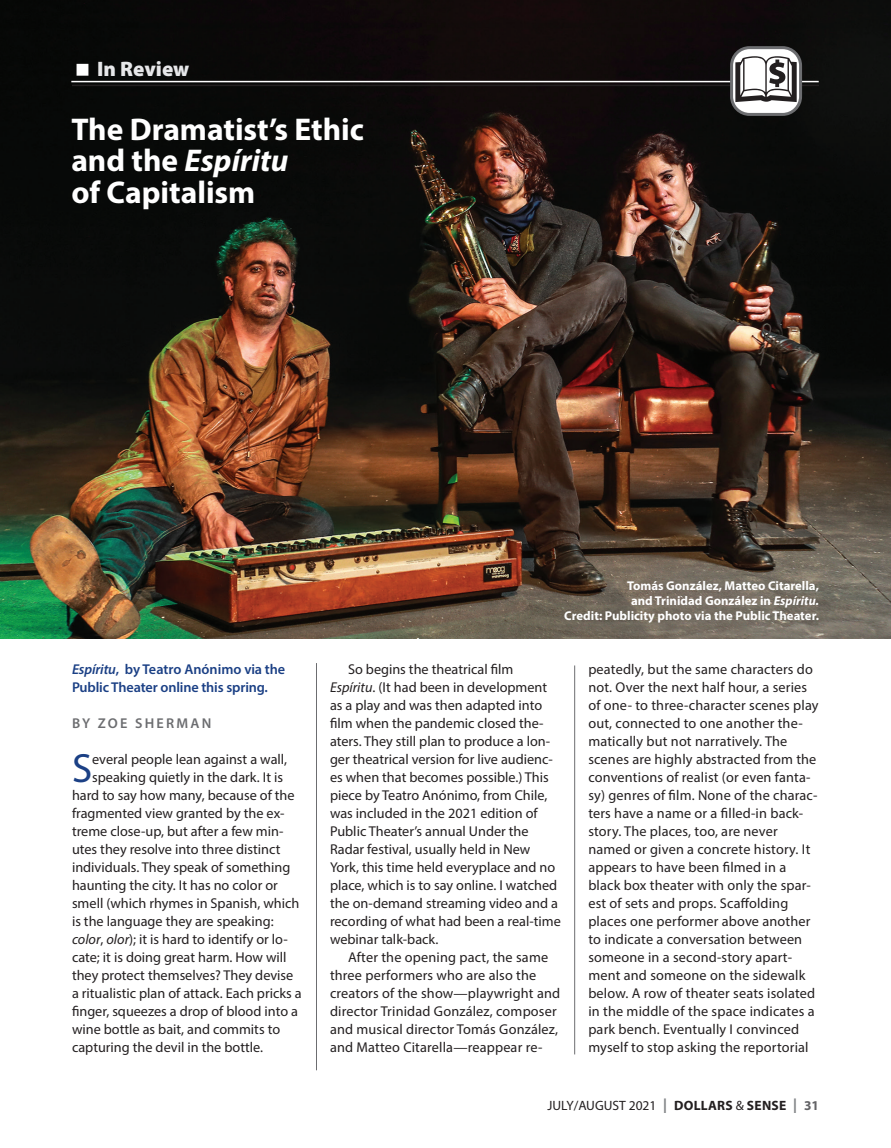
<style>
.page{position:relative;width:891px;height:1148px;background:#fff}
.page>*{position:absolute;margin:0;border:0;box-sizing:border-box;transform-origin:0 0}
._26b_regulars_text_f{font:40.95px "Myriad Pro";color:#1b4085}
._32_regulars_heading{font:700 31.5px/31.5px "Myriad Pro";color:#fff}
._25_regulars_section{font:900 21px "Myriad Pro";color:#e6e7e9}
._26_regulars_text{font:14.25px/18px "Myriad Pro";letter-spacing:.01em;color:#231f20}
._26b_regulars_text_f-2{font:14.25px "Myriad Pro";color:#231f20}
._26c_regulars_text_f{font:600 14.25px/18px "Myriad Pro";letter-spacing:-.01em;color:#1b4085}
._31_regulars_byline{font:600 14.25px "Myriad Pro";letter-spacing:.16em;color:#6c6d70}
.t1{font:13.5px "Myriad Pro";color:#231f20}
._69_feature_caption{font:700 12.75px/15px "Myriad Pro";color:#fff;text-align:right}
.s1{font-style:italic}
.s2{font-stretch:condensed;font-size:21px;color:#808285}
.s3{font-weight:700}
.s4{font-weight:700;color:#636366}
</style>
<div class="page">
<img style="left:0;top:0;width:891px;height:638px">
<hr style="left:72px;top:85px;width:747px;height:1px;background:#231f20">
<hr style="left:316px;top:663px;width:1px;height:407px;background:#6c6d70">
<hr style="left:574px;top:665px;width:1px;height:389px;background:#6c6d70">
<hr style="left:71px;top:81px;width:748px;height:1px;background:#fff">
<div style="left:732px;top:48px;width:69px;height:66px;background:#fff;border-radius:18px"></div>
<div style="left:730px;top:46px;width:72px;height:70px;border:3px solid #6c6d70;border-radius:18px"></div>
<svg style="left:735px;top:56px;width:62px;height:46px"></svg>
<svg style="left:77px;top:63px;width:11px;height:12px"></svg>
<p class="_25_regulars_section" style="left:97px;top:55px;width:94px">In Review</p>
<p class="_32_regulars_heading" style="left:71px;top:112px;width:294px">The Dramatist’s Ethic and the <span class="s1">Espíritu<br></span>of Capitalism</p>
<p class="_69_feature_caption" style="left:564px;top:578px;width:256px">Tomás González, Matteo Citarella,<br>and Trinidad González in <span class="s1">Espíritu.<br></span>Credit: Publicity photo via the Public Theater.</p>
<p class="_26c_regulars_text_f" style="left:72px;top:659px;width:215px"><span class="s1">Espíritu</span>, by Teatro Anónimo via the<br>Public Theater online this spring.</p>
<p class="_31_regulars_byline" style="left:72px;top:714px;width:141px">BY ZOE SHERMAN</p>
<p class="_26b_regulars_text_f" style="left:72px;top:742px;width:22px">S</p>
<p class="_26b_regulars_text_f-2" style="left:92px;top:750px;width:196px">everal people lean against a wall,</p>
<p class="_26b_regulars_text_f-2" style="left:92px;top:768px;width:192px">speaking quietly in the dark. It is</p>
<p class="_26b_regulars_text_f-2" style="left:72px;top:786px;width:224px">hard to say how many, because of the</p>
<p class="_26b_regulars_text_f-2" style="left:72px;top:804px;width:214px">fragmented view granted by the ex-</p>
<p class="_26b_regulars_text_f-2" style="left:72px;top:822px;width:213px">treme close-up, but after a few min-</p>
<p class="_26b_regulars_text_f-2" style="left:72px;top:840px;width:210px">utes they resolve into three distinct</p>
<p class="_26b_regulars_text_f-2" style="left:72px;top:858px;width:220px">individuals. They speak of something</p>
<p class="_26b_regulars_text_f-2" style="left:72px;top:876px;width:207px">haunting the city. It has no color or</p>
<p class="_26b_regulars_text_f-2" style="left:72px;top:894px;width:229px">smell (which rhymes in Spanish, which</p>
<p class="_26b_regulars_text_f-2" style="left:72px;top:912px;width:203px">is the language they are speaking:</p>
<p class="_26b_regulars_text_f-2" style="left:72px;top:930px;width:217px"><span class="s1">color</span>, <span class="s1">olor</span>); it is hard to identify or lo-</p>
<p class="_26b_regulars_text_f-2" style="left:72px;top:948px;width:216px">cate; it is doing great harm. How will</p>
<p class="_26b_regulars_text_f-2" style="left:72px;top:966px;width:223px">they protect themselves? They devise</p>
<p class="_26b_regulars_text_f-2" style="left:72px;top:984px;width:231px">a ritualistic plan of attack. Each pricks a</p>
<p class="_26b_regulars_text_f-2" style="left:72px;top:1002px;width:228px">finger, squeezes a drop of blood into a</p>
<p class="_26b_regulars_text_f-2" style="left:72px;top:1020px;width:210px">wine bottle as bait, and commits to</p>
<p class="_26b_regulars_text_f-2" style="left:72px;top:1038px;width:193px">capturing the devil in the bottle.</p>
<p class="_26_regulars_text" style="left:330px;top:659px;width:232px;text-indent:18px">So begins the theatrical film <span class="s1">Espíritu</span>. (It had been in development as a play and was then adapted into film when the pandemic closed the&shy;aters. They still plan to produce a lon&shy;ger theatrical version for live audienc&shy;es when that becomes possible.) This piece by Teatro Anónimo, from Chile, was included in the 2021 edition of Public Theater’s annual Under the Radar festival, usually held in New York, this time held everyplace and no place, which is to say online. I watched the on-demand streaming video and a recording of what had been a real-time webinar talk-back.</p>
<p class="_26_regulars_text" style="left:330px;top:947px;width:232px;text-indent:18px">After the opening pact, the same three performers who are also the creators of the show—playwright and director Trinidad González, composer and musical director Tomás González, and Matteo Citarella—reappear re-</p>
<p class="_26_regulars_text" style="left:588px;top:659px;width:232px">peatedly, but the same characters do not. Over the next half hour, a series of one- to three-character scenes play out, connected to one another the&shy;matically but not narratively. The scenes are highly abstracted from the conventions of realist (or even fanta&shy;sy) genres of film. None of the charac&shy;ters have a name or a filled-in back&shy;story. The places, too, are never named or given a concrete history. It appears to have been filmed in a black box theater with only the spar&shy;est of sets and props. Scaffolding places one performer above another to indicate a conversation between someone in a second-story apart&shy;ment and someone on the sidewalk below. A row of theater seats isolated in the middle of the space indicates a park bench. Eventually I convinced myself to stop asking the reportorial</p>
<p class="t1" style="left:548px;top:1096px;width:273px">JULY/AUGUST 2021 <span class="s2">l</span> <span class="s3">DOLLARS</span> &amp; <span class="s3">SENSE</span> <span class="s2">l</span> <span class="s4">31</span></p>
</div>
